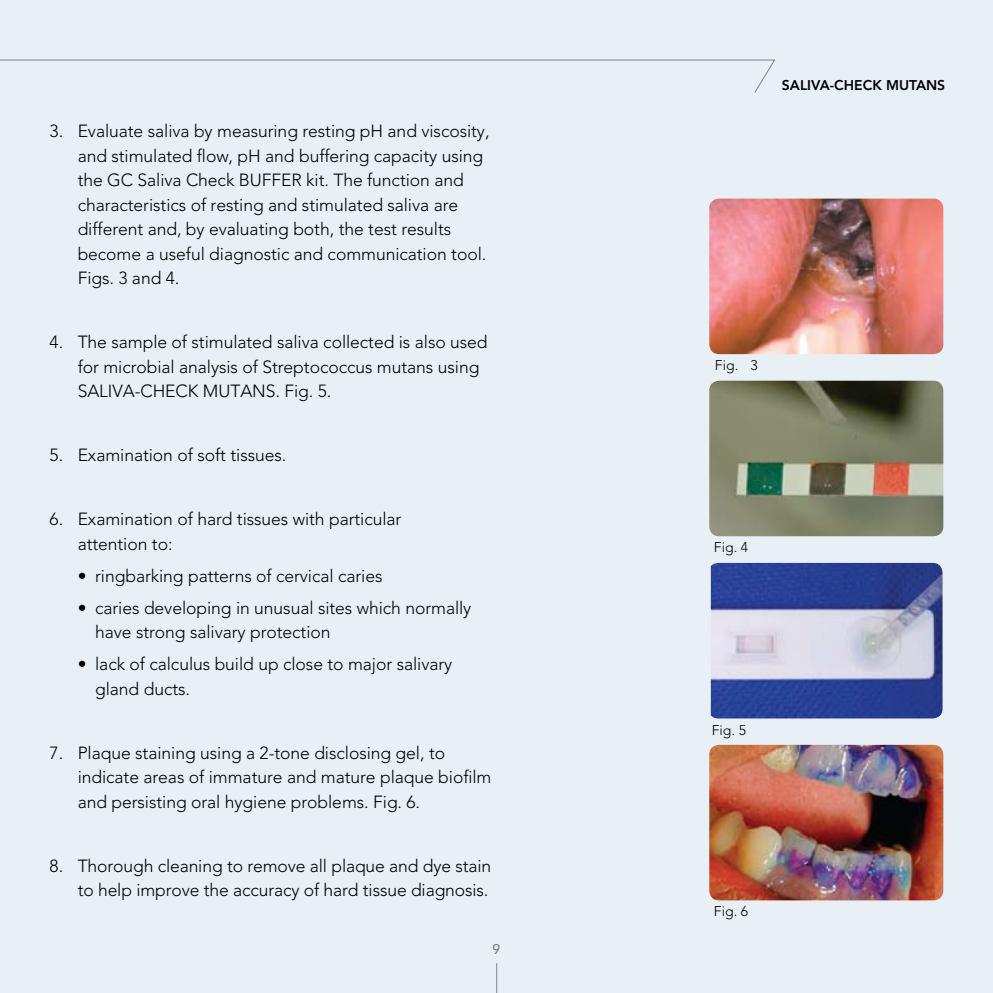
<style>
.page{position:relative;width:993px;height:993px;background:#fff}
.page>*{position:absolute;margin:0;border:0;box-sizing:border-box;transform-origin:0 0}
.t1{font:300 17.5px/24.5px "Avenir LT Std";letter-spacing:-.005em;color:#000}
.t2{font:300 14px "Avenir LT Std";color:#000}
.t3{font:800 14px "Avenir LT Std";color:#000}
.t4{font:500 14px "Avenir LT Std";color:#828181}
</style>
<div class="page">
<div style="left:0;top:0;width:992px;height:992px;background:#e8f0f6"></div>
<img style="left:709px;top:198px;width:234px;height:156px">
<img style="left:709px;top:380px;width:234px;height:156px">
<img style="left:710px;top:562px;width:232px;height:156px">
<img style="left:709px;top:744px;width:234px;height:156px">
<svg style="left:0;top:59px;width:775px;height:34px"></svg>
<hr style="left:496px;top:962px;width:1px;height:30px;background:#808285">
<p class="t1" style="left:78px;top:119px;width:413px;text-indent:-28px">3. Evaluate saliva by measuring resting pH and viscosity, and stimulated flow, pH and buffering capacity using the GC Saliva Check BUFFER kit. The function and characteristics of resting and stimulated saliva are different and, by evaluating both, the test results become a useful diagnostic and communication tool.<br>Figs. 3 and 4.</p>
<p class="t1" style="left:78px;top:330px;width:411px;text-indent:-28px">4. The sample of stimulated saliva collected is also used for microbial analysis of Streptococcus mutans using<br>SALIVA-CHECK MUTANS. Fig. 5.</p>
<p class="t1" style="left:50px;top:443px;width:238px">5. Examination of soft tissues.</p>
<p class="t1" style="left:78px;top:507px;width:325px;text-indent:-28px">6. Examination of hard tissues with particular attention to:</p>
<p class="t1" style="left:78px;top:563px;width:306px">• ringbarking patterns of cervical caries</p>
<p class="t1" style="left:95px;top:595px;width:377px;text-indent:-18px">• caries developing in unusual sites which normally have strong salivary protection</p>
<p class="t1" style="left:95px;top:651px;width:358px;text-indent:-18px">• lack of calculus build up close to major salivary gland ducts.</p>
<p class="t1" style="left:78px;top:740px;width:415px;text-indent:-28px">7. Plaque staining using a 2-tone disclosing gel, to indicate areas of immature and mature plaque biofilm and persisting oral hygiene problems. Fig. 6.</p>
<p class="t1" style="left:50px;top:853px;width:443px;text-align:right">8. Thorough cleaning to remove all plaque and dye stain to help improve the accuracy of hard tissue diagnosis.</p>
<p class="t4" style="left:492px;top:940px;width:9px">9</p>
<p class="t3" style="left:781px;top:77px;width:165px">SALIVA-CHECK MUTANS</p>
<p class="t2" style="left:714px;top:356px;width:44px">Fig. 3</p>
<p class="t2" style="left:713px;top:538px;width:36px">Fig. 4</p>
<p class="t2" style="left:711px;top:721px;width:36px">Fig. 5</p>
<p class="t2" style="left:713px;top:902px;width:36px">Fig. 6</p>
</div>
